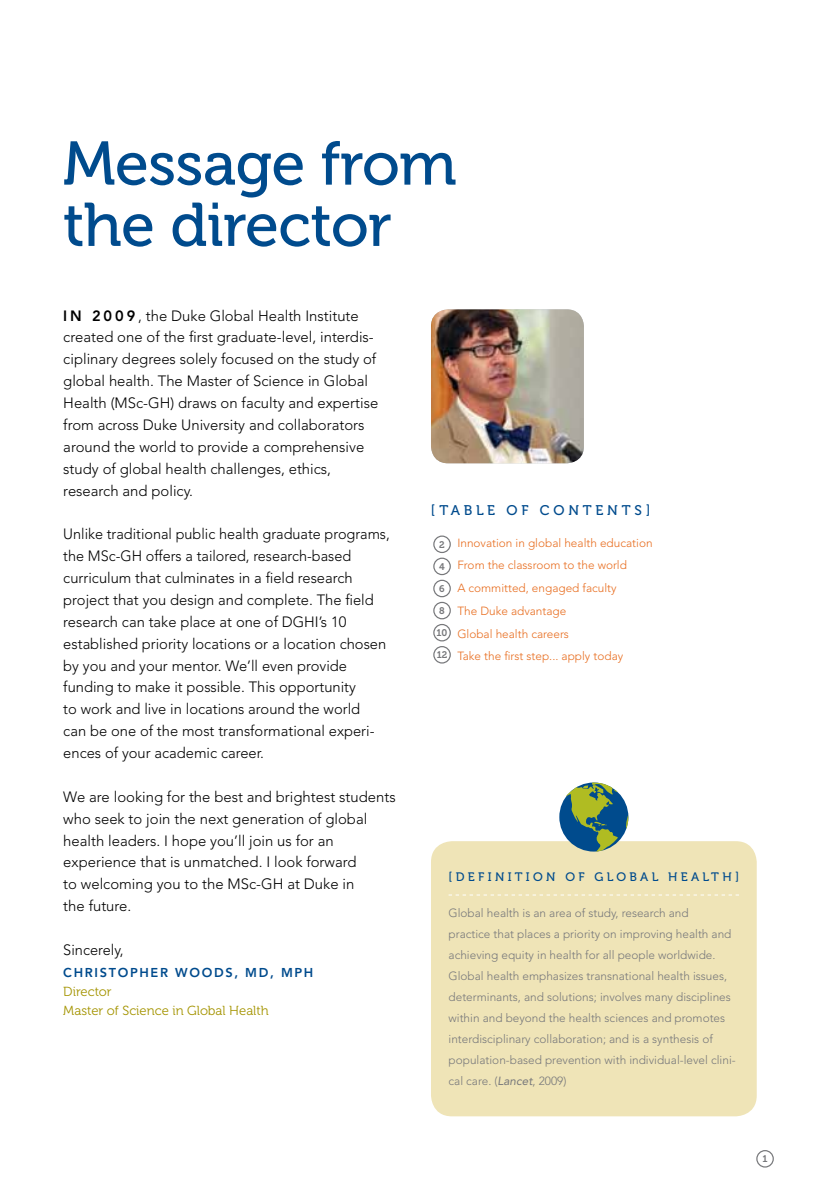
<style>
.page{position:relative;width:819px;height:1197px;background:#fff}
.page>*{position:absolute;margin:0;border:0;box-sizing:border-box;transform-origin:0 0}
.t1{font:61.43px/61.2px "Museo 500";letter-spacing:-.01em;color:#004b8d}
.t2{font:300 14.88px/21.9px "Avenir";color:#000}
.t3{font:14px "Museo 500";letter-spacing:.27em;color:#004b8d}
.t4{font:13.12px/19.2px "Museo 300";color:#a49400}
.t5{font:800 12.78px "Avenir";letter-spacing:.13em;color:#004b8d}
.t6{font:12.25px "Museo 500";letter-spacing:.27em;color:#004b8d}
.t7{font:300 11.9px/21px "Avenir";color:#77787b}
.t8{font:300 11.9px/22.8px "Avenir";color:#e86d1f}
.t9{font:9.62px "Museo 700";color:#77787b}
.s1{font-weight:800}
.s2{font-weight:400;font-style:italic}
</style>
<div class="page">
<div style="left:431px;top:841px;width:326px;height:275px;background:#efe4b7;border-radius:21px"></div>
<svg style="left:449px;top:895px;width:290px;height:1px"></svg>
<div style="left:559px;top:783px;width:69px;height:69px;background:#004b8d;border-radius:50%"></div>
<svg style="left:626px;top:815px;width:3px;height:14px"></svg>
<svg style="left:566px;top:782px;width:52px;height:70px"></svg>
<div style="left:756px;top:1150px;width:18px;height:18px;border:1px solid #77787b;border-radius:50%"></div>
<img style="left:431px;top:309px;width:153px;height:154px">
<div style="left:433px;top:536px;width:18px;height:17px;border:1px solid #77787b;border-radius:50%"></div>
<div style="left:433px;top:558px;width:18px;height:17px;border:1px solid #77787b;border-radius:50%"></div>
<div style="left:433px;top:580px;width:18px;height:17px;border:1px solid #77787b;border-radius:50%"></div>
<div style="left:433px;top:602px;width:18px;height:17px;border:1px solid #77787b;border-radius:50%"></div>
<div style="left:433px;top:624px;width:18px;height:17px;border:1px solid #77787b;border-radius:50%"></div>
<div style="left:433px;top:646px;width:18px;height:18px;border:1px solid #77787b;border-radius:50%"></div>
<h1 class="t1" style="left:63px;top:134px;width:395px">MESSAGE FROM<br>THE DIRECTOR</h1>
<p class="t2" style="left:63px;top:305px;width:316px"><span class="s1">I N 2 0 0 9</span> , the Duke Global Health Institute created one of the first graduate-level, interdis&shy;ciplinary degrees solely focused on the study of global health. The Master of Science in Global Health (MSc-GH) draws on faculty and expertise from across Duke University and collaborators around the world to provide a comprehensive study of global health challenges, ethics, research and policy.</p>
<p class="t2" style="left:63px;top:523px;width:328px">Unlike traditional public health graduate programs, the MSc-GH offers a tailored, research-based curriculum that culminates in a field research project that you design and complete. The field research can take place at one of DGHI’s 10 established priority locations or a location chosen by you and your mentor. We’ll even provide funding to make it possible. This opportunity<br>to work and live in locations around the world<br>can be one of the most transformational experi&shy;ences of your academic career.</p>
<p class="t2" style="left:63px;top:786px;width:334px">We are looking for the best and brightest students who seek to join the next generation of global health leaders. I hope you’ll join us for an experience that is unmatched. I look forward<br>to welcoming you to the MSc-GH at Duke in<br>the future.</p>
<p class="t2" style="left:63px;top:939px;width:62px">Sincerely,</p>
<p class="t5" style="left:63px;top:965px;width:241px">CHRISTOPHER WOODS, MD, MPH</p>
<p class="t4" style="left:63px;top:982px;width:207px">Director<br>Master of Science in Global Health</p>
<p class="t3" style="left:431px;top:502px;width:221px">[TABLE OF CONTENTS]</p>
<p class="t8" style="left:457px;top:531px;width:197px">Innovation in global health education<br>From the classroom to the world<br>A committed, engaged faculty<br>The Duke advantage<br>Global health careers<br>Take the first step... apply today</p>
<p class="t9" style="left:439px;top:539px;width:7px">2</p>
<p class="t9" style="left:439px;top:561px;width:7px">4</p>
<p class="t9" style="left:439px;top:583px;width:7px">6</p>
<p class="t9" style="left:439px;top:605px;width:7px">8</p>
<p class="t9" style="left:437px;top:627px;width:12px">10</p>
<p class="t9" style="left:437px;top:649px;width:12px">12</p>
<p class="t6" style="left:449px;top:870px;width:292px">[DEFINITION OF GLOBAL HEALTH ]</p>
<p class="t7" style="left:449px;top:903px;width:289px">Global health is an area of study, research and<br>practice that places a priority on improving health and achieving equity in health for all people worldwide.<br>Global health emphasizes transnational health issues, determinants, and solutions; involves many disciplines within and beyond the health sciences and promotes interdisciplinary collaboration; and is a synthesis of population-based prevention with individual-level clini&shy;cal care. (<span class="s2">Lancet</span>, 2009)</p>
<p class="t9" style="left:763px;top:1153px;width:7px">1</p>
</div>
